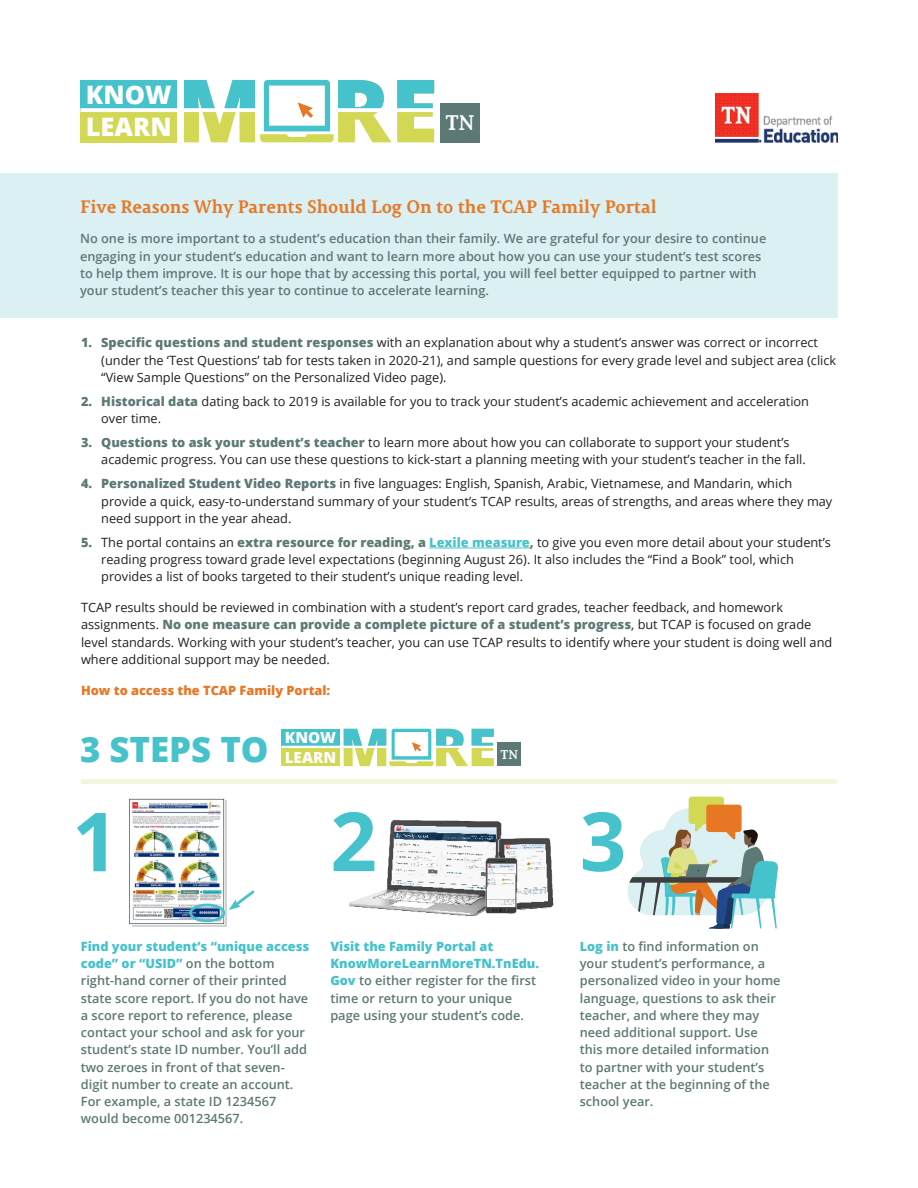
<style>
.page{position:relative;width:918px;height:1188px;background:#fff}
.page>*{position:absolute;margin:0;border:0;box-sizing:border-box;transform-origin:0 0}
.Step_Number{font:700 81.6px "Open Sans";color:#45c2cb}
.t1{font:800 34.8px "Open Sans";color:#45c2cb}
.t2{font:800 25.5px "Open Sans";color:#fff}
.t3{font:700 21.15px "Permian Slab Serif Typeface";color:#fff}
.t4{font:700 18px "Permian Slab Serif Typeface";color:#e87724}
.t5{font:800 15.3px "Open Sans";color:#fff}
.t6{font:12.75px/17.2px "Open Sans";color:#231f20}
.Body{font:600 12.75px/17.2px "Open Sans";color:#5d7975}
.Intro_Text{font:600 12.75px/17.2px "Open Sans";color:#5d7975}
.t7{font:800 12.75px "Open Sans";color:#e87724}
.t8{font:700 12.75px "Permian Slab Serif Typeface";color:#fff}
.s1{font-weight:800;color:#5d7975}
.s2{font-weight:800;color:#45c2cb}
</style>
<div class="page">
<div style="left:440px;top:103px;width:40px;height:39px;background:#5d7975"></div>
<div style="left:80px;top:80px;width:97px;height:31px;background:#45c2cb"></div>
<div style="left:80px;top:111px;width:97px;height:31px;background:#d2d853"></div>
<svg style="left:80px;top:108px;width:97px;height:4px"></svg>
<svg style="left:184px;top:79px;width:250px;height:64px"></svg>
<img style="left:715px;top:94px;width:123px;height:48px">
<hr style="left:429px;top:548px;width:101px;height:1px;background:#45c2cb">
<div style="left:0;top:173px;width:838px;height:145px;background:#daf0f3"></div>
<div style="left:689px;top:797px;width:35px;height:27px;background:#d2d853;border-radius:3px"></div>
<div style="left:706px;top:805px;width:36px;height:27px;background:#e87724;border-radius:3px"></div>
<svg style="left:628px;top:808px;width:150px;height:121px"></svg>
<div style="left:132px;top:800px;width:95px;height:126px;background:#231f20;opacity:.2"></div>
<img style="left:130px;top:798px;width:95px;height:126px">
<div style="left:189px;top:904px;width:36px;height:18px;border:3px solid #45c2cb;border-radius:50%"></div>
<svg style="left:229px;top:890px;width:26px;height:20px"></svg>
<div style="left:81px;top:779px;width:756px;height:5px;background:#f4f6db"></div>
<div style="left:497px;top:743px;width:24px;height:23px;background:#5d7975"></div>
<div style="left:282px;top:729px;width:58px;height:18px;background:#45c2cb"></div>
<div style="left:282px;top:747px;width:58px;height:19px;background:#d2d853"></div>
<hr style="left:282px;top:746px;width:214px;height:2px;background:#fff">
<svg style="left:344px;top:728px;width:150px;height:39px"></svg>
<img style="left:349px;top:820px;width:205px;height:96px">
<p class="t2" style="left:86px;top:75px;width:87px">KNOW</p>
<p class="t2" style="left:86px;top:108px;width:87px">LEARN</p>
<p class="t3" style="left:446px;top:105px;width:31px">TN</p>
<p class="t4" style="left:80px;top:191px;width:578px">Five Reasons Why Parents Should Log On to the TCAP Family Portal</p>
<p class="Intro_Text" style="left:80px;top:230px;width:688px">No one is more important to a student’s education than their family. We are grateful for your desire to continue engaging in your student’s education and want to learn more about how you can use your student’s test scores to help them improve. It is our hope that by accessing this portal, you will feel better equipped to partner with your student’s teacher this year to continue to accelerate learning.</p>
<p class="t6" style="left:101px;top:334px;width:736px;text-indent:-20px"><span class="s1">1. Specific questions and student responses</span> with an explanation about why a student’s answer was correct or incorrect (under the ‘Test Questions’ tab for tests taken in 2020-21), and sample questions for every grade level and subject area (click “View Sample Questions” on the Personalized Video page).</p>
<p class="t6" style="left:101px;top:392px;width:709px;text-indent:-20px"><span class="s1">2. Historical data</span> dating back to 2019 is available for you to track your student’s academic achievement and acceleration over time.</p>
<p class="t6" style="left:101px;top:434px;width:706px;text-indent:-20px"><span class="s1">3. Questions to ask your student’s teacher</span> to learn more about how you can collaborate to support your student’s academic progress. You can use these questions to kick-start a planning meeting with your student’s teacher in the fall.</p>
<p class="t6" style="left:101px;top:475px;width:733px;text-indent:-20px"><span class="s1">4. Personalized Student Video Reports</span> in five languages: English, Spanish, Arabic, Vietnamese, and Mandarin, which provide a quick, easy-to-understand summary of your student’s TCAP results, areas of strengths, and areas where they may need support in the year ahead.</p>
<p class="t6" style="left:101px;top:533px;width:731px;text-indent:-20px"><span class="s1">5.</span> The portal contains an <span class="s1">extra resource for reading, a</span> <span class="s2">Lexile measure</span><span class="s1">,</span> to give you even more detail about your student’s reading progress toward grade level expectations (beginning August 26). It also includes the “Find a Book” tool, which provides a list of books targeted to their student’s unique reading level.</p>
<p class="t6" style="left:81px;top:599px;width:753px">TCAP results should be reviewed in combination with a student’s report card grades, teacher feedback, and homework assignments. <span class="s1">No one measure can provide a complete picture of a student’s progress</span>, but TCAP is focused on grade level standards. Working with your student’s teacher, you can use TCAP results to identify where your student is doing well and where additional support may be needed.</p>
<h2 class="t7" style="left:81px;top:680px;width:251px">How to access the TCAP Family Portal:</h2>
<p class="t1" style="left:80px;top:723px;width:190px">3 STEPS TO</p>
<p class="t5" style="left:285px;top:726px;width:53px">KNOW</p>
<p class="t5" style="left:285px;top:745px;width:53px">LEARN</p>
<p class="t8" style="left:501px;top:744px;width:19px">TN</p>
<p class="Step_Number" style="left:72px;top:784px;width:48px">1</p>
<p class="Step_Number" style="left:580px;top:784px;width:48px">3</p>
<p class="Step_Number" style="left:330px;top:784px;width:48px">2</p>
<p class="Body" style="left:81px;top:937px;width:230px"><span class="s2">Find your student’s “unique access code” or “USID”</span> on the bottom right-hand corner of their printed state score report. If you do not have a score report to reference, please contact your school and ask for your student’s state ID number. You’ll add two zeroes in front of that seven&shy;digit number to create an account.<br>For example, a state ID 1234567 would become 001234567.</p>
<p class="Body" style="left:330px;top:937px;width:210px"><span class="s2">Visit the Family Portal at<br>KnowMoreLearnMoreTN.TnEdu.<br>Gov</span> to either register for the first time or return to your unique page using your student’s code.</p>
<p class="Body" style="left:580px;top:937px;width:202px"><span class="s2">Log in</span> to find information on your student’s performance, a personalized video in your home language, questions to ask their teacher, and where they may need additional support. Use this more detailed information to partner with your student’s teacher at the beginning of the school year.</p>
</div>
